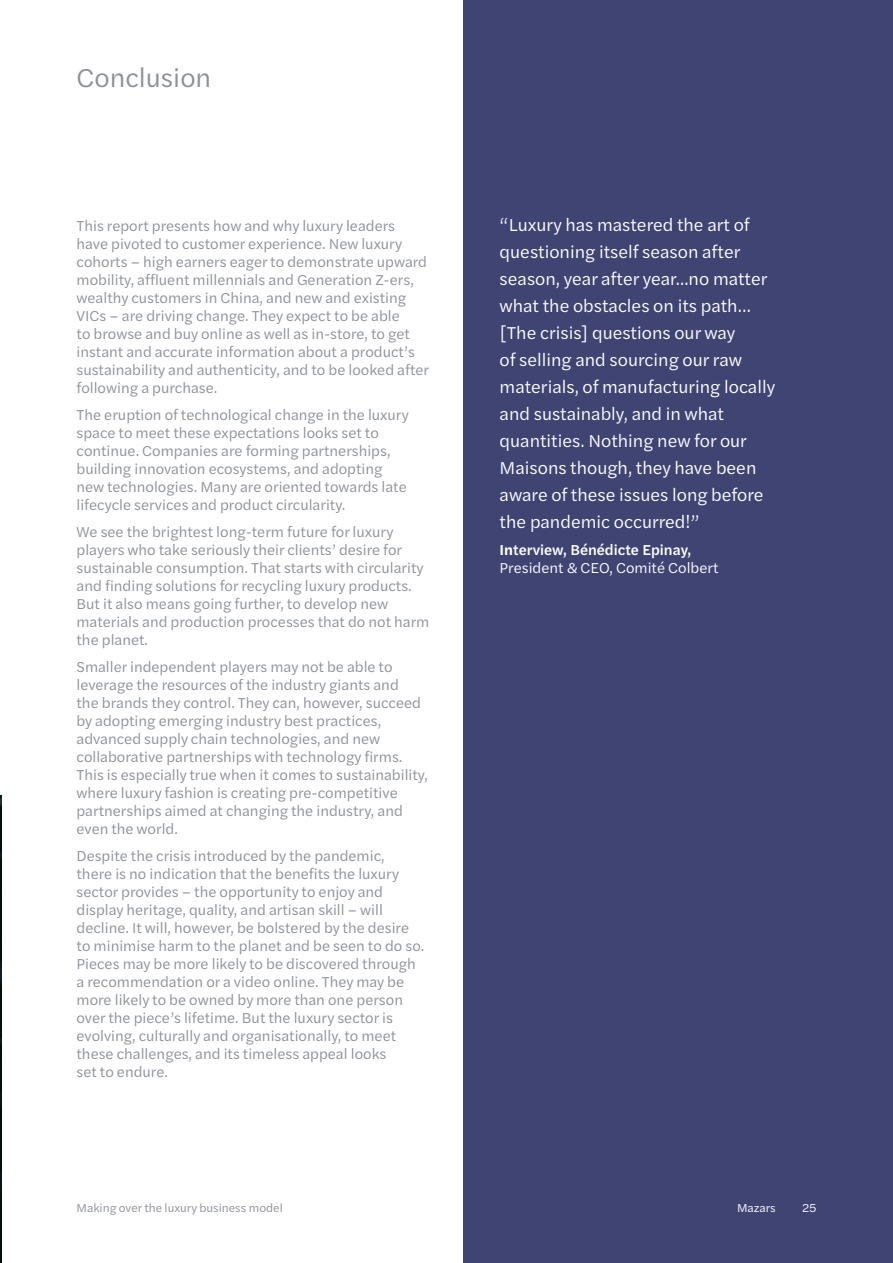
<style>
.page{position:relative;width:893px;height:1263px;background:#fff}
.page>*{position:absolute;margin:0;border:0;box-sizing:border-box;transform-origin:0 0}
.t1{font:27px "Halyard Text";color:#8d9197}
.t2{font:18px/27px "Halyard Text";color:#fff}
.t3{font:15px/18px "Halyard Text";color:#8d9197}
.t4{font:15px/18px "Halyard Text";color:#fff}
.t5{font:12px "Halyard Text";color:#8d9197}
.t6{font:12px "Halyard Text";color:#fff}
.s1{font-weight:600}
.s2{font-weight:500}
</style>
<div class="page">
<img style="left:0;top:795px;width:1px;height:468px">
<div style="left:463px;top:0;width:430px;height:1263px;background:#3f4472"></div>
<h1 class="t1" style="left:77px;top:58px;width:136px">Conclusion</h1>
<p class="t3" style="left:77px;top:216px;width:354px">This report presents how and why luxury leaders have pivoted to customer experience. New luxury cohorts – high earners eager to demonstrate upward mobility, affluent millennials and Generation Z-ers, wealthy customers in China, and new and existing VICs – are driving change. They expect to be able<br>to browse and buy online as well as in-store, to get instant and accurate information about a product’s sustainability and authenticity, and to be looked after following a purchase.</p>
<p class="t3" style="left:77px;top:405px;width:334px">The eruption of technological change in the luxury space to meet these expectations looks set to continue. Companies are forming partnerships, building innovation ecosystems, and adopting new technologies. Many are oriented towards late lifecycle services and product circularity.</p>
<p class="t3" style="left:77px;top:522px;width:354px">We see the brightest long-term future for luxury players who take seriously their clients’ desire for sustainable consumption. That starts with circularity and finding solutions for recycling luxury products.<br>But it also means going further, to develop new materials and production processes that do not harm the planet.</p>
<p class="t3" style="left:77px;top:657px;width:353px">Smaller independent players may not be able to leverage the resources of the industry giants and<br>the brands they control. They can, however, succeed by adopting emerging industry best practices, advanced supply chain technologies, and new collaborative partnerships with technology firms.<br>This is especially true when it comes to sustainability, where luxury fashion is creating pre-competitive partnerships aimed at changing the industry, and even the world.</p>
<p class="t3" style="left:77px;top:846px;width:349px">Despite the crisis introduced by the pandemic,<br>there is no indication that the benefits the luxury sector provides – the opportunity to enjoy and display heritage, quality, and artisan skill – will decline. It will, however, be bolstered by the desire to minimise harm to the planet and be seen to do so.<br>Pieces may be more likely to be discovered through a recommendation or a video online. They may be more likely to be owned by more than one person over the piece’s lifetime. But the luxury sector is evolving, culturally and organisationally, to meet these challenges, and its timeless appeal looks<br>set to endure.</p>
<p class="t2" style="left:500px;top:211px;width:277px">“Luxury has mastered the art of questioning itself season after season, year after year...no matter what the obstacles on its path… [The crisis] questions our way<br>of selling and sourcing our raw materials, of manufacturing locally and sustainably, and in what quantities. Nothing new for our<br>Maisons though, they have been aware of these issues long before the pandemic occurred!”</p>
<p class="t4" style="left:500px;top:540px;width:220px"><span class="s1">In</span><span class="s2">terview, Bénédicte Epinay,<br></span>President &amp; CEO, Comité Colbert</p>
<p class="t5" style="left:77px;top:1199px;width:208px">Making over the luxury business model</p>
<p class="t6" style="left:737px;top:1199px;width:40px">Mazars</p>
<p class="t6" style="left:802px;top:1199px;width:16px">25</p>
</div>
